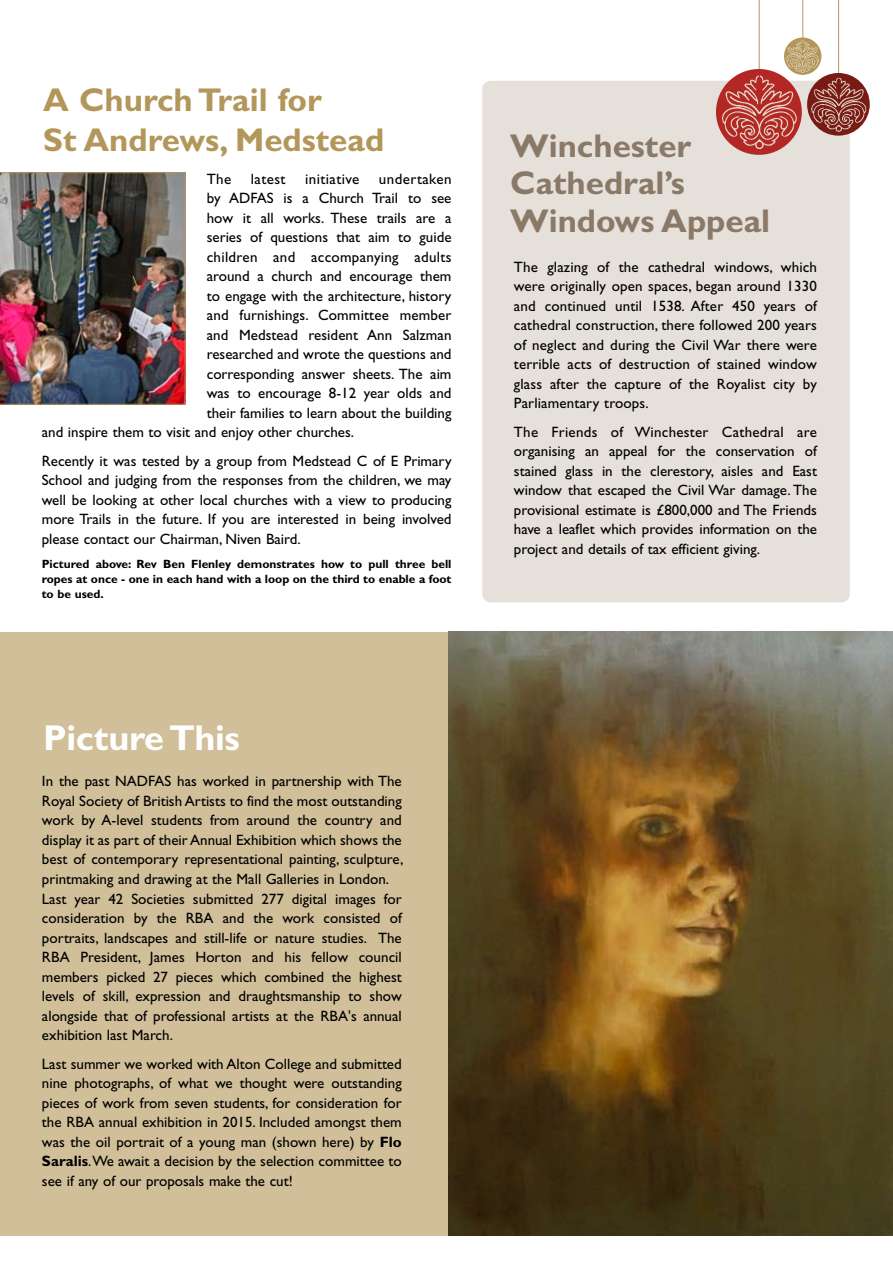
<style>
.page{position:relative;width:893px;height:1263px;background:#fff}
.page>*{position:absolute;margin:0;border:0;box-sizing:border-box;transform-origin:0 0}
.t1{font:700 36px "Gill Sans";letter-spacing:-.01em;color:#fff}
.t2{font:700 33px/37.5px "Gill Sans";color:#8a7967}
.t3{font:700 33px/40.5px "Gill Sans";color:#b3975a}
.t4{font:15px/19.5px "Gill Sans";color:#000;text-align:justify}
.t5{font:15px "Gill Sans";letter-spacing:.02em;color:#000}
.t6{font:15px "Gill Sans";letter-spacing:.025em;color:#000}
.t7{font:700 12px/15px "Gill Sans";color:#000;text-align:justify}
.s1{font-weight:700}
</style>
<div class="page">
<div style="left:482px;top:81px;width:368px;height:521px;background:#e6e0db;border-radius:9px"></div>
<div style="left:0;top:632px;width:892px;height:603px;background:#d1bf99"></div>
<img style="left:0;top:172px;width:186px;height:233px">
<hr style="left:759px;top:0;width:1px;height:73px;background:#b3975a">
<img style="left:716px;top:69px;width:86px;height:86px;border-radius:43px">
<hr style="left:838px;top:0;width:1px;height:76px;background:#b3975a">
<img style="left:807px;top:73px;width:63px;height:63px;border-radius:31px">
<hr style="left:803px;top:0;width:1px;height:39px;background:#b3975a">
<img style="left:784px;top:38px;width:37px;height:37px;border-radius:19px">
<img style="left:449px;top:631px;width:443px;height:604px">
<h2 class="t3" style="left:43px;top:79px;width:342px">A Church Trail for<br>St Andrews, Medstead</h2>
<p class="t4" style="left:207px;top:169px;width:26px">The</p>
<p class="t4" style="left:251px;top:169px;width:36px">latest</p>
<p class="t6" style="left:305px;top:170px;width:56px">initiative</p>
<p class="t6" style="left:379px;top:170px;width:74px">undertaken</p>
<p class="t4" style="left:207px;top:188px;width:246px">by ADFAS is a Church Trail to see</p>
<p class="t4" style="left:207px;top:208px;width:246px">how it all works. These trails are a</p>
<p class="t4" style="left:207px;top:227px;width:246px">series of questions that aim to guide</p>
<p class="t5" style="left:207px;top:248px;width:246px">children and accompanying adults</p>
<p class="t4" style="left:207px;top:266px;width:246px">around a church and encourage them</p>
<p class="t4" style="left:207px;top:286px;width:246px">to engage with the architecture, history</p>
<p class="t4" style="left:207px;top:305px;width:246px">and furnishings. Committee member</p>
<p class="t4" style="left:207px;top:325px;width:246px">and Medstead resident Ann Salzman</p>
<p class="t4" style="left:207px;top:344px;width:246px">researched and wrote the questions and</p>
<p class="t4" style="left:207px;top:364px;width:246px">corresponding answer sheets. The aim</p>
<p class="t4" style="left:207px;top:383px;width:246px">was to encourage 8-12 year olds and</p>
<p class="t4" style="left:207px;top:403px;width:246px">their families to learn about the building</p>
<p class="t4" style="left:42px;top:422px;width:314px">and inspire them to visit and enjoy other churches.</p>
<p class="t4" style="left:42px;top:451px;width:411px">Recently it was tested by a group from Medstead C of E Primary School and judging from the responses from the children, we may well be looking at other local churches with a view to producing more Trails in the future. If you are interested in being involved please contact our Chairman, Niven Baird.</p>
<p class="t7" style="left:42px;top:556px;width:411px">Pictured above: Rev Ben Flenley demonstrates how to pull three bell ropes at once - one in each hand with a loop on the third to enable a foot to be used.</p>
<h1 class="t1" style="left:43px;top:717px;width:198px">Picture This</h1>
<p class="t4" style="left:42px;top:772px;width:363px;text-align:left">In the past NADFAS has worked in partnership with The Royal Society of British Artists to find the most outstanding work by A-level students from around the country and display it as part of their Annual Exhibition which shows the best of contemporary representational painting, sculpture, printmaking and drawing at the Mall Galleries in London.<br>Last year 42 Societies submitted 277 digital images for consideration by the RBA and the work consisted of portraits, landscapes and still-life or nature studies. The RBA President, James Horton and his fellow council members picked 27 pieces which combined the highest levels of skill, expression and draughtsmanship to show alongside that of professional artists at the RBA's annual exhibition last March.</p>
<p class="t4" style="left:42px;top:1054px;width:361px">Last summer we worked with Alton College and submitted nine photographs, of what we thought were outstanding pieces of work from seven students, for consideration for the RBA annual exhibition in 2015. Included amongst them was the oil portrait of a young man (shown here) by <span class="s1">Flo Saralis</span>.We await a decision by the selection committee to see if any of our proposals make the cut!</p>
<h2 class="t2" style="left:510px;top:127px;width:261px">Winchester<br>Cathedral’s<br>Windows Appeal</h2>
<p class="t4" style="left:514px;top:257px;width:305px">The glazing of the cathedral windows, which were originally open spaces, began around 1330 and continued until 1538. After 450 years of cathedral construction, there followed 200 years of neglect and during the Civil War there were terrible acts of destruction of stained window glass after the capture of the Royalist city by Parliamentary troops.</p>
<p class="t4" style="left:514px;top:422px;width:305px">The Friends of Winchester Cathedral are organising an appeal for the conservation of stained glass in the clerestory, aisles and East window that escaped the Civil War damage. The provisional estimate is £800,000 and The Friends have a leaflet which provides information on the project and details of tax efficient giving.</p>
</div>
